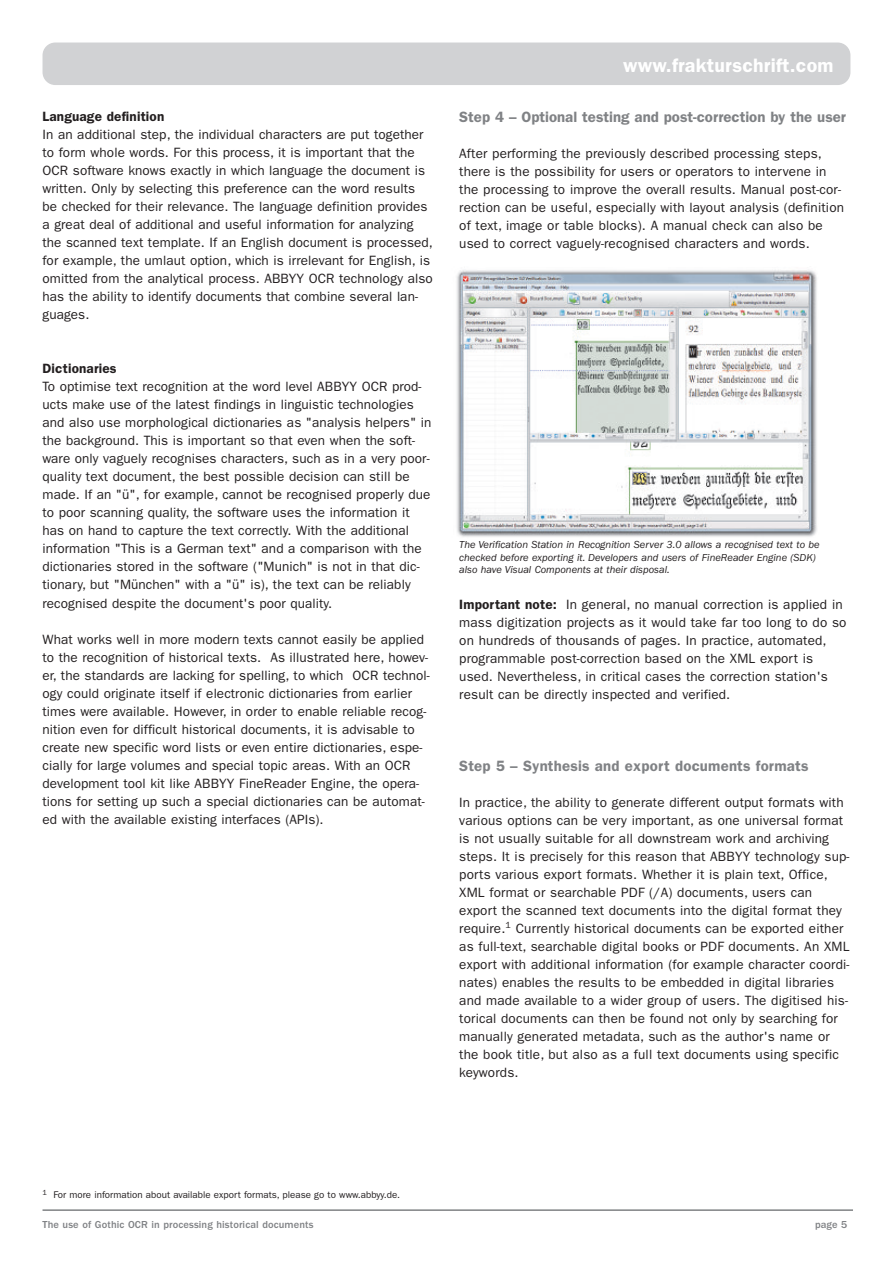
<style>
.page{position:relative;width:893px;height:1263px;background:#fff}
.page>*{position:absolute;margin:0;border:0;box-sizing:border-box;transform-origin:0 0}
.t1{font:600 19.5px "Franklin Gothic";letter-spacing:.01em;color:#fff}
.t2{font:600 15px "Franklin Gothic";color:#808285}
.t3{font:13.5px/18px "Franklin Gothic";letter-spacing:.005em;color:#231f20}
.t4{font:600 13.5px "Franklin Gothic";letter-spacing:.01em;color:#231f20}
.t5{font:italic 10.5px/12.6px "Franklin Gothic";color:#231f20}
.t6{font:500 10.5px "Franklin Gothic";letter-spacing:.01em;color:#808285}
.t7{font:9.75px "Franklin Gothic";color:#231f20}
.s1{font-weight:600}
</style>
<div class="page">
<hr style="left:43px;top:1209px;width:810px;height:2px;background:#808285">
<div style="left:43px;top:43px;width:807px;height:42px;background:#d1d2d4;border-radius:13px"></div>
<img style="left:456px;top:270px;width:361px;height:267px">
<p class="t4" style="left:43px;top:112px;width:123px">Language definition</p>
<p class="t3" style="left:43px;top:127px;width:392px">In an additional step, the individual characters are put together to form whole words. For this process, it is important that the OCR software knows exactly in which language the document is written. Only by selecting this preference can the word results be checked for their relevance. The language definition provides a great deal of additional and useful information for analyzing the scanned text template. If an English document is processed, for example, the umlaut option, which is irrelevant for English, is omitted from the analytical process. ABBYY OCR technology also has the ability to identify documents that combine several lan&shy;guages.</p>
<p class="t4" style="left:43px;top:364px;width:76px">Dictionaries</p>
<p class="t3" style="left:43px;top:379px;width:390px">To optimise text recognition at the word level ABBYY OCR prod&shy;ucts make use of the latest findings in linguistic technologies and also use morphological dictionaries as "analysis helpers" in the background. This is important so that even when the soft&shy;ware only vaguely recognises characters, such as in a very poor&shy;quality text document, the best possible decision can still be made. If an "ü", for example, cannot be recognised properly due to poor scanning quality, the software uses the information it has on hand to capture the text correctly. With the additional information "This is a German text" and a comparison with the dictionaries stored in the software ("Munich" is not in that dic&shy;tionary, but "München" with a "ü" is), the text can be reliably recognised despite the document's poor quality.</p>
<p class="t3" style="left:43px;top:631px;width:389px">What works well in more modern texts cannot easily be applied to the recognition of historical texts. As illustrated here, howev&shy;er, the standards are lacking for spelling, to which OCR technol&shy;ogy could originate itself if electronic dictionaries from earlier times were available. However, in order to enable reliable recog&shy;nition even for difficult historical documents, it is advisable to create new specific word lists or even entire dictionaries, espe&shy;cially for large volumes and special topic areas. With an OCR development tool kit like ABBYY FineReader Engine, the opera&shy;tions for setting up such a special dictionaries can be automat&shy;ed with the available existing interfaces (APIs).</p>
<h1 class="t1" style="left:623px;top:59px;width:212px">www.frakturschrift.com</h1>
<p class="t2" style="left:459px;top:112px;width:388px">Step 4 – Optional testing and post-correction by the user</p>
<p class="t3" style="left:459px;top:146px;width:386px">After performing the previously described processing steps, there is the possibility for users or operators to intervene in the processing to improve the overall results. Manual post-cor&shy;rection can be useful, especially with layout analysis (definition of text, image or table blocks). A manual check can also be used to correct vaguely-recognised characters and words.</p>
<p class="t5" style="left:459px;top:539px;width:362px">The Verification Station in Recognition Server 3.0 allows a recognised text to be checked before exporting it. Developers and users of FineReader Engine (SDK) also have Visual Components at their disposal.</p>
<p class="t3" style="left:459px;top:596px;width:389px"><span class="s1">Important note:</span> In general, no manual correction is applied in mass digitization projects as it would take far too long to do so on hundreds of thousands of pages. In practice, automated, programmable post-correction based on the XML export is used. Nevertheless, in critical cases the correction station's result can be directly inspected and verified.</p>
<p class="t2" style="left:459px;top:760px;width:351px">Step 5 – Synthesis and export documents formats</p>
<p class="t3" style="left:459px;top:794px;width:392px">In practice, the ability to generate different output formats with various options can be very important, as one universal format is not usually suitable for all downstream work and archiving steps. It is precisely for this reason that ABBYY technology sup&shy;ports various export formats. Whether it is plain text, Office, XML format or searchable PDF (/A) documents, users can export the scanned text documents into the digital format they require.<sup>1</sup> Currently historical documents can be exported either as full-text, searchable digital books or PDF documents. An XML export with additional information (for example character coordi&shy;nates) enables the results to be embedded in digital libraries and made available to a wider group of users. The digitised his&shy;torical documents can then be found not only by searching for manually generated metadata, such as the author's name or the book title, but also as a full text documents using specific keywords.</p>
<p class="t7" style="left:43px;top:1191px;width:359px"><sup>1</sup> For more information about available export formats, please go to www.abbyy.de.</p>
<p class="t6" style="left:43px;top:1221px;width:273px">The use of Gothic OCR in processing historical documents</p>
<p class="t6" style="left:815px;top:1221px;width:34px">page 5</p>
</div>
